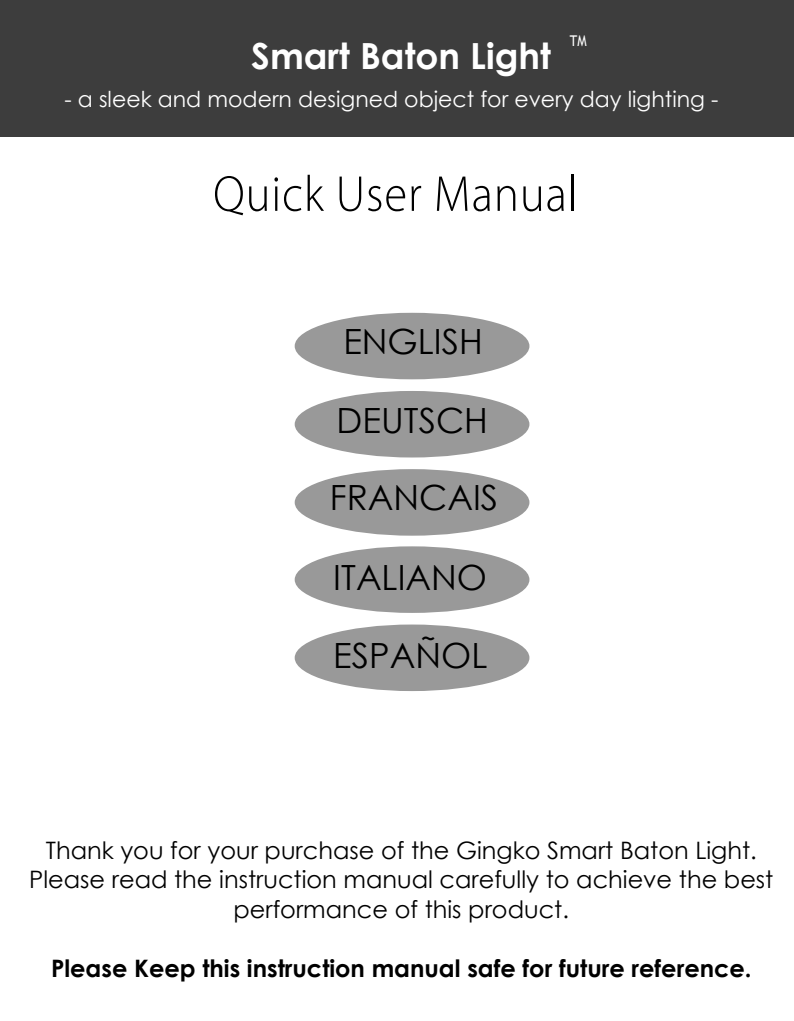
<style>
.page{position:relative;width:794px;height:1021px;background:#fff}
.page>*{position:absolute;margin:0;border:0;box-sizing:border-box;transform-origin:0 0}
.t1{font:700 36px "Century Gothic";color:#fff}
.t2{font:34.8px "Century Gothic";color:#000}
.t3{font:24px/29.6px "Century Gothic";color:#000;text-align:center}
.t4{font:700 24px "Century Gothic";color:#000}
.t5{font:22px "Century Gothic";color:#fff}
.t6{font:14.8px "Trebuchet MS";color:#fff;scale:.88 1}
</style>
<div class="page">
<div style="left:0;top:0;width:793px;height:137px;background:#3d3d3d"></div>
<svg style="left:215px;top:176px;width:28px;height:39px"></svg>
<svg style="left:249px;top:186px;width:18px;height:25px"></svg>
<hr style="left:275px;top:186px;width:2px;height:25px;background:#000">
<svg style="left:274px;top:177px;width:4px;height:4px"></svg>
<svg style="left:284px;top:186px;width:17px;height:25px"></svg>
<svg style="left:308px;top:175px;width:16px;height:36px"></svg>
<svg style="left:339px;top:176px;width:22px;height:35px"></svg>
<svg style="left:368px;top:186px;width:37px;height:25px"></svg>
<svg style="left:411px;top:186px;width:10px;height:25px"></svg>
<svg style="left:437px;top:176px;width:30px;height:35px"></svg>
<svg style="left:473px;top:186px;width:17px;height:25px"></svg>
<svg style="left:497px;top:186px;width:18px;height:25px"></svg>
<svg style="left:523px;top:186px;width:18px;height:25px"></svg>
<svg style="left:547px;top:186px;width:17px;height:25px"></svg>
<hr style="left:571px;top:175px;width:3px;height:36px;background:#000">
<div style="left:295px;top:313px;width:234px;height:66px;background:#999;border-radius:50%"></div>
<div style="left:295px;top:391px;width:234px;height:66px;background:#999;border-radius:50%"></div>
<div style="left:295px;top:469px;width:234px;height:66px;background:#999;border-radius:50%"></div>
<div style="left:295px;top:546px;width:234px;height:67px;background:#999;border-radius:50%"></div>
<div style="left:295px;top:624px;width:234px;height:67px;background:#999;border-radius:50%"></div>
<h1 class="t1" style="left:251px;top:39px;width:301px">Smart Baton Light</h1>
<p class="t6" style="left:570px;top:32px;width:21px">TM</p>
<p class="t5" style="left:64px;top:90px;width:655px">- a sleek and modern designed object for every day lighting -</p>
<h2 class="t2" style="left:343px;top:326px;width:141px">ENGLISH</h2>
<h2 class="t2" style="left:337px;top:406px;width:153px">DEUTSCH</h2>
<h2 class="t2" style="left:330px;top:483px;width:170px">FRANCAIS</h2>
<h2 class="t2" style="left:333px;top:562px;width:155px">ITALIANO</h2>
<h2 class="t2" style="left:333px;top:640px;width:156px">ESPAÑOL</h2>
<p class="t3" style="left:29px;top:837px;width:746px">Thank you for your purchase of the Gingko Smart Baton Light.<br>Please read the instruction manual carefully to achieve the best performance of this product.</p>
<p class="t4" style="left:51px;top:957px;width:702px">Please Keep this instruction manual safe for future reference.</p>
</div>
